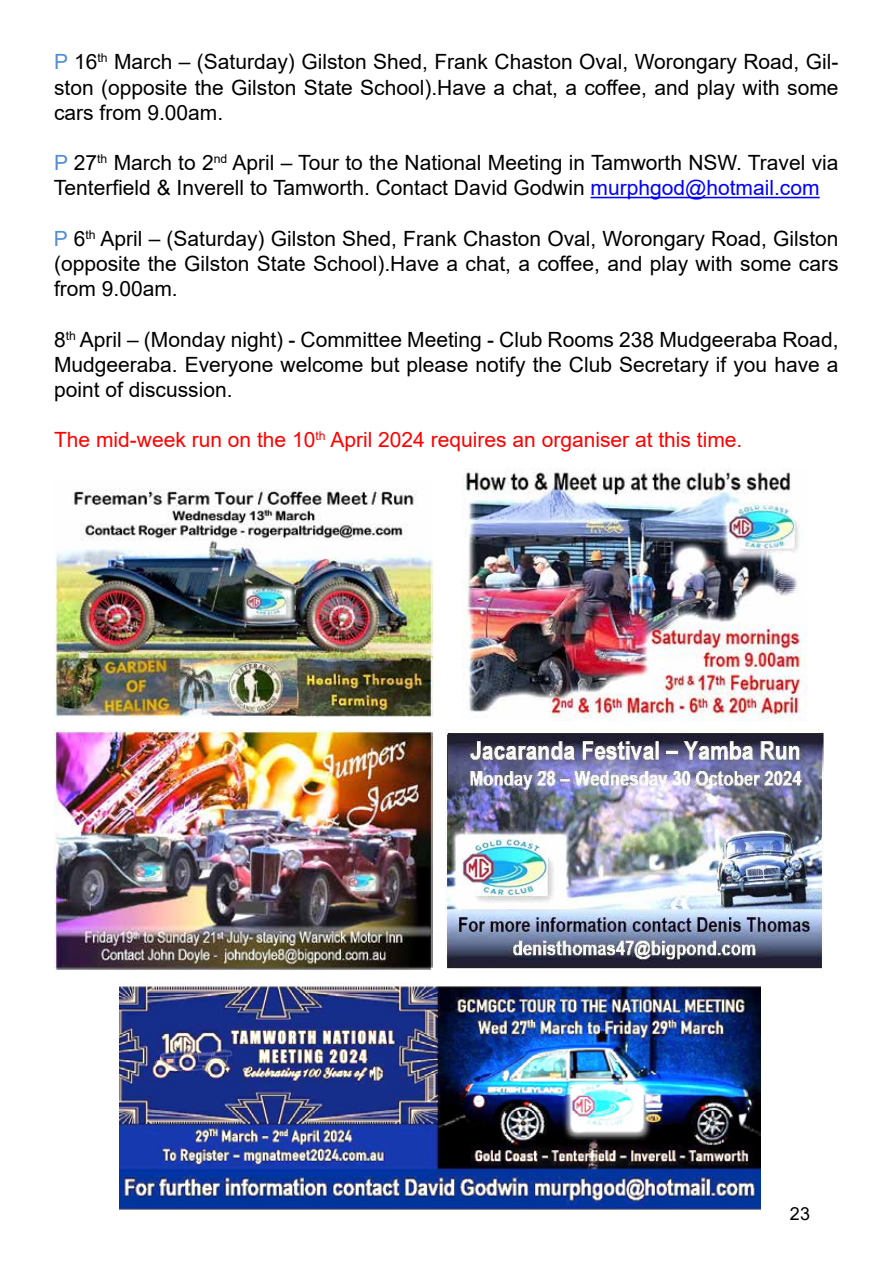
<style>
.page{position:relative;width:893px;height:1263px;background:#fff}
.page>*{position:absolute;margin:0;border:0;box-sizing:border-box;transform-origin:0 0}
.t1{font:21px/25.2px "Arial";color:#000;text-align:justify}
.t2{font:21px "Arial";color:#f00}
.t3{font:18px "Arial";color:#000}
.s1{color:#548dd4}
.s2{color:#00f}
</style>
<div class="page">
<hr style="left:591px;top:197px;width:229px;height:1px;background:#00f">
<img style="left:54px;top:489px;width:378px;height:228px">
<img style="left:446px;top:729px;width:378px;height:240px">
<img style="left:54px;top:731px;width:378px;height:239px">
<img style="left:463px;top:468px;width:343px;height:252px">
<img style="left:119px;top:984px;width:641px;height:226px">
<p class="t1" style="left:54px;top:49px;width:786px"><span class="s1">P</span> 16<sup>th</sup> March – (Saturday) Gilston Shed, Frank Chaston Oval, Worongary Road, Gil&shy;ston (opposite the Gilston State School).Have a chat, a coffee, and play with some cars from 9.00am.</p>
<p class="t1" style="left:54px;top:150px;width:786px"><span class="s1">P</span> 27<sup>th</sup> March to 2<sup>nd</sup> April – Tour to the National Meeting in Tamworth NSW. Travel via<br>Tenterfield &amp; Inverell to Tamworth. Contact David Godwin <span class="s2">murphgod@hotmail.com</span></p>
<p class="t1" style="left:54px;top:226px;width:786px"><span class="s1">P</span> 6<sup>th</sup> April – (Saturday) Gilston Shed, Frank Chaston Oval, Worongary Road, Gilston (opposite the Gilston State School).Have a chat, a coffee, and play with some cars from 9.00am.</p>
<p class="t1" style="left:54px;top:326px;width:786px">8<sup>th</sup> April – (Monday night) - Committee Meeting - Club Rooms 238 Mudgeeraba Road, Mudgeeraba. Everyone welcome but please notify the Club Secretary if you have a point of discussion.</p>
<p class="t2" style="left:54px;top:425px;width:690px">The mid-week run on the 10<sup>th</sup> April 2024 requires an organiser at this time.</p>
<p class="t3" style="left:790px;top:1201px;width:22px">23</p>
</div>
